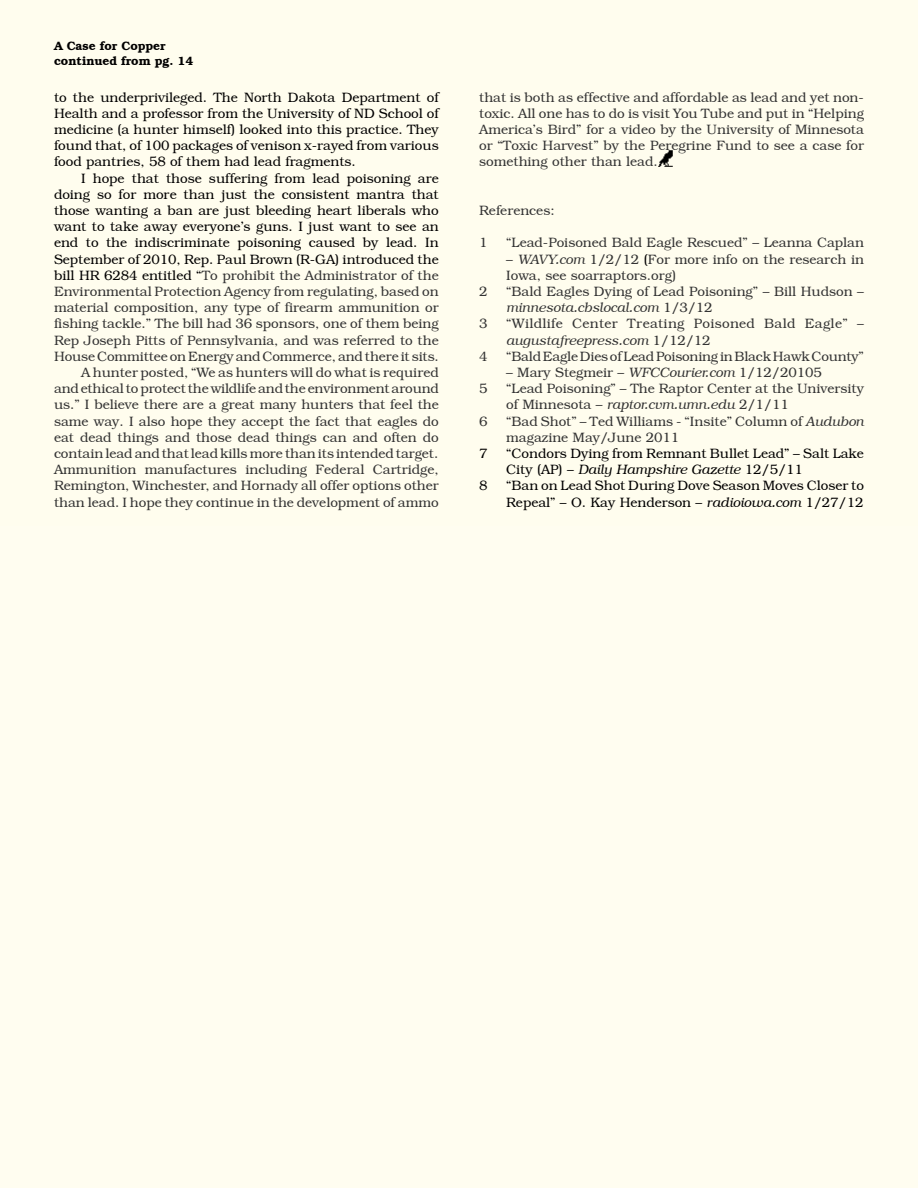
<style>
.page{position:relative;width:918px;height:1188px;background:#fff}
.page>*{position:absolute;margin:0;border:0;box-sizing:border-box;transform-origin:0 0}
.t1{font:13.5px/16.2px "Brooklyn Plain";color:#333}
.t2{font:13.5px/16.2px "Brooklyn Plain";color:#000;text-align:justify}
.t3{font:italic 13.5px "Brooklyn";color:#333}
.t4{font:13.5px "Brooklyn Plain";letter-spacing:.025em;color:#333}
.t5{font:italic 13.5px "Brooklyn";color:#000}
.t6{font:700 12px/14.4px "Brooklyn";color:#000}
.s1{color:#000}
.s2{font-family:"Brooklyn";font-style:italic}
.s3{font-family:"Brooklyn Plain";font-style:normal}
</style>
<div class="page">
<div style="left:0;top:0;width:918px;height:526px;background:#fffdee"></div>
<img style="left:186px;top:525px;width:62px;height:1px">
<img style="left:656px;top:147px;width:20px;height:22px">
<div style="left:0;top:526px;width:918px;height:662px;background:#fffdf0"></div>
<p class="t6" style="left:54px;top:39px;width:141px">A Case for Copper continued from pg. 14</p>
<p class="t2" style="left:54px;top:89px;width:386px">to the underprivileged. The North Dakota Department of Health and a professor from the University of ND School of medicine (a hunter himself) looked into this practice. They found that, of 100 packages of venison x-rayed from various food pantries, 58 of them had lead fragments.</p>
<p class="t1" style="left:54px;top:170px;width:386px;text-align:right"><span class="s1">I hope that those suffering from lead poisoning are doing so for more than just the consistent mantra that those wanting a ban are just bleeding heart liberals who want to take away everyone’s guns. I just want to see an end to the indiscriminate poisoning caused by lead. In September of 2010, Rep. Paul Brown (R-GA) introduced the bill HR 6284 entitled “</span>To prohibit the Administrator of the Environmental Protection Agency from regulating, based on material composition, any type of firearm ammunition or fishing tackle.” The bill had 36 sponsors, one of them being Rep Joseph Pitts of Pennsylvania, and was referred to the House Committee on Energy and Commerce, and there it sits.<br>A hunter posted, “We as hunters will do what is required and ethical to protect the wildlife and the environment around us.” I believe there are a great many hunters that feel the same way. I also hope they accept the fact that eagles do eat dead things and those dead things can and often do contain lead and that lead kills more than its intended target.<br>Ammunition manufactures including Federal Cartridge, Remington, Winchester, and Hornady all offer options other than lead. I hope they continue in the development of ammo</p>
<p class="t1" style="left:479px;top:89px;width:386px;text-align:justify">that is both as effective and affordable as lead and yet non&shy;toxic. All one has to do is visit You Tube and put in “Helping America’s Bird” for a video by the University of Minnesota or “Toxic Harvest” by the Peregrine Fund to see a case for something other than lead.</p>
<p class="t1" style="left:479px;top:202px;width:77px">References:</p>
<p class="t1" style="left:479px;top:235px;width:10px">1</p>
<p class="t1" style="left:506px;top:235px;width:359px">“Lead-Poisoned Bald Eagle Rescued” – Leanna Caplan</p>
<p class="t1" style="left:506px;top:251px;width:359px">– <span class="s2">WAVY.com</span> 1/2/12 <span class="s1">(</span>For more info on the research in<br>Iowa, see soarraptors.org)</p>
<p class="t1" style="left:479px;top:283px;width:10px">2</p>
<p class="t1" style="left:506px;top:283px;width:359px">“Bald Eagles Dying of Lead Poisoning” – Bill Hudson –</p>
<p class="t3" style="left:506px;top:300px;width:208px">minnesota.cbslocal.com <span class="s3">1/3/12</span></p>
<p class="t1" style="left:479px;top:316px;width:10px">3</p>
<p class="t4" style="left:506px;top:316px;width:359px">“Wildlife Center Treating Poisoned Bald Eagle” –</p>
<p class="t3" style="left:506px;top:332px;width:206px">augustafreepress.com <span class="s3">1/12/12</span></p>
<p class="t1" style="left:479px;top:348px;width:10px">4</p>
<p class="t1" style="left:506px;top:348px;width:359px">“Bald Eagle Dies of Lead Poisoning in Black Hawk County”</p>
<p class="t1" style="left:506px;top:364px;width:317px">– Mary Stegmeir – <span class="s2">WFCCourier.com</span> 1/12/20105</p>
<p class="t1" style="left:479px;top:380px;width:10px">5</p>
<p class="t1" style="left:506px;top:380px;width:359px">“Lead Poisoning” – The Raptor Center at the University of Minnesota – <span class="s2">raptor.cvm.umn.edu</span> 2/1/11</p>
<p class="t1" style="left:479px;top:413px;width:10px">6</p>
<p class="t1" style="left:506px;top:413px;width:359px">“Bad Shot” – Ted Williams - “Insite” Column of <span class="s2">Audubon </span>magazine May/June 2011</p>
<p class="t2" style="left:479px;top:445px;width:10px">7</p>
<p class="t2" style="left:506px;top:445px;width:359px">“Condors Dying from Remnant Bullet Lead” – Salt Lake</p>
<p class="t5" style="left:506px;top:462px;width:298px"><span class="s3">City (AP) –</span> Daily Hampshire Gazette <span class="s3">12/5/11</span></p>
<p class="t2" style="left:479px;top:478px;width:10px">8</p>
<p class="t2" style="left:506px;top:478px;width:359px">“Ban on Lead Shot During Dove Season Moves Closer to<br>Repeal” – O. Kay Henderson – <span class="s2">radioiowa.com</span> 1/27/12</p>
</div>
